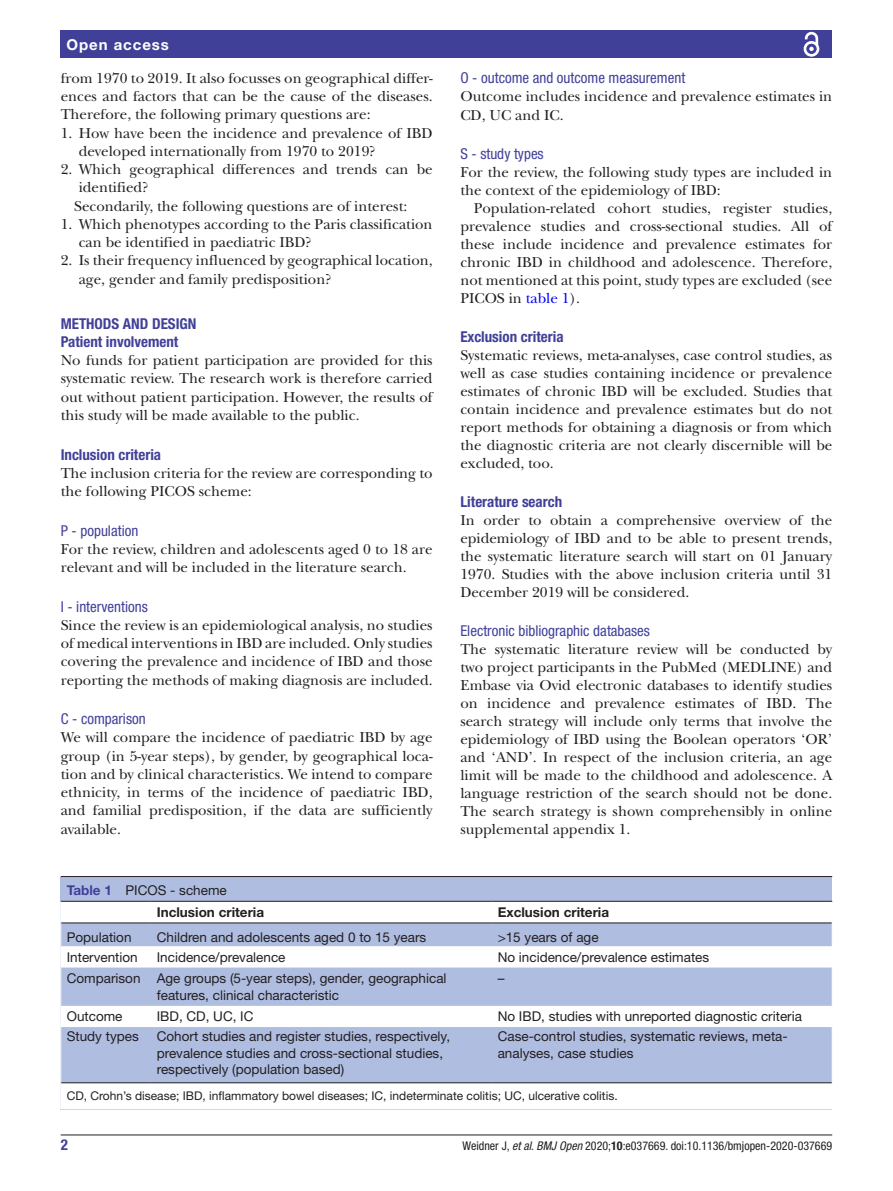
<style>
.page{position:relative;width:893px;height:1191px;background:#fff}
.page>*{position:absolute;margin:0;border:0;box-sizing:border-box;transform-origin:0 0}
.t1{font:15px/18px "New Baskerville";color:#231f20;text-align:justify}
.t2{font:condensed 15px "Helvetica Neue LT Std";color:#414099}
.t3{font:700 condensed 15px/18.3px "Helvetica Neue LT Std";color:#414099}
.t4{font:700 15px "Helvetica Neue LT Std";letter-spacing:.065em;color:#fff}
.t5{font:13.5px/16.2px "Helvetica Neue LT Std";color:#231f20}
.t6{font:700 13.5px/22px "Helvetica Neue LT Std";color:#231f20}
.t7{font:12px "Helvetica Neue LT Std";color:#231f20}
.t8{font:condensed 12px "Helvetica Neue LT Std";color:#231f20}
.s1{color:#414099}
.s2{font-weight:400}
.s3{color:#00f}
.s4{font-style:italic}
.s5{font-weight:700}
</style>
<div class="page">
<hr style="left:61px;top:1134px;width:771px;height:1px;background:#231f20">
<div style="left:61px;top:31px;width:771px;height:27px;background:#414099"></div>
<svg style="left:803px;top:31px;width:17px;height:26px"></svg>
<div style="left:61px;top:877px;width:771px;height:232px;background:#afbde1"></div>
<hr style="left:61px;top:876px;width:771px;height:1px;background:#231f20">
<div style="left:61px;top:902px;width:771px;height:207px;background:#fff"></div>
<svg style="left:61px;top:923px;width:771px;height:159px"></svg>
<hr style="left:61px;top:901px;width:90px;height:1px;background:#231f20">
<hr style="left:61px;top:922px;width:90px;height:1px;background:#231f20">
<hr style="left:151px;top:901px;width:341px;height:1px;background:#231f20">
<hr style="left:151px;top:922px;width:341px;height:1px;background:#231f20">
<hr style="left:492px;top:901px;width:340px;height:1px;background:#231f20">
<hr style="left:492px;top:922px;width:340px;height:1px;background:#231f20">
<hr style="left:151px;top:1082px;width:341px;height:1px;background:#231f20">
<hr style="left:492px;top:1082px;width:340px;height:1px;background:#231f20">
<hr style="left:61px;top:1082px;width:90px;height:1px;background:#231f20">
<svg style="left:60px;top:901px;width:1px;height:66px"></svg>
<svg style="left:60px;top:1005px;width:1px;height:22px"></svg>
<svg style="left:60px;top:1082px;width:1px;height:27px"></svg>
<hr style="left:67px;top:1099px;width:765px;height:2px;background:#fff">
<p class="t4" style="left:66px;top:35px;width:104px">Open access</p>
<p class="t1" style="left:61px;top:69px;width:373px">from 1970 to 2019. It also focusses on geographical differ&shy;ences and factors that can be the cause of the diseases.<br>Therefore, the following primary questions are:</p>
<p class="t1" style="left:79px;top:124px;width:355px;text-indent:-18px">1. How have been the incidence and prevalence of IBD developed internationally from 1970 to 2019?</p>
<p class="t1" style="left:61px;top:160px;width:373px">2. Which geographical differences and trends can be</p>
<p class="t1" style="left:79px;top:179px;width:71px">identified?</p>
<p class="t1" style="left:74px;top:197px;width:335px">Secondarily, the following questions are of interest:</p>
<p class="t1" style="left:79px;top:215px;width:355px;text-indent:-18px">1. Which phenotypes according to the Paris classification can be identified in paediatric IBD?</p>
<p class="t1" style="left:79px;top:251px;width:355px;text-indent:-18px">2. Is their frequency influenced by geographical location, age, gender and family predisposition?</p>
<p class="t3" style="left:61px;top:314px;width:137px">METHODS AND DESIGN<br>Patient involvement</p>
<p class="t1" style="left:61px;top:351px;width:373px">No funds for patient participation are provided for this systematic review. The research work is therefore carried out without patient participation. However, the results of this study will be made available to the public.</p>
<p class="t3" style="left:61px;top:445px;width:102px">Inclusion criteria</p>
<p class="t1" style="left:61px;top:464px;width:373px">The inclusion criteria for the review are corresponding to the following PICOS scheme:</p>
<p class="t2" style="left:61px;top:521px;width:79px">P - population</p>
<p class="t1" style="left:61px;top:540px;width:373px">For the review, children and adolescents aged 0 to 18 are relevant and will be included in the literature search.</p>
<p class="t2" style="left:61px;top:597px;width:89px">I - interventions</p>
<p class="t1" style="left:61px;top:616px;width:373px">Since the review is an epidemiological analysis, no studies of medical interventions in IBD are included. Only studies covering the prevalence and incidence of IBD and those reporting the methods of making diagnosis are included.</p>
<p class="t2" style="left:61px;top:710px;width:86px">C - comparison</p>
<p class="t1" style="left:61px;top:728px;width:373px">We will compare the incidence of paediatric IBD by age group (in 5-year steps), by gender, by geographical loca&shy;tion and by clinical characteristics. We intend to compare ethnicity, in terms of the incidence of paediatric IBD, and familial predisposition, if the data are sufficiently available.</p>
<p class="t6" style="left:157px;top:878px;width:109px;text-indent:-90px"><span class="s1">Table 1</span> <span class="s2">PICOS - scheme<br></span>Inclusion criteria</p>
<p class="t2" style="left:460px;top:69px;width:226px">O - outcome and outcome measurement</p>
<p class="t1" style="left:460px;top:88px;width:373px">Outcome includes incidence and prevalence estimates in<br>CD, UC and IC.</p>
<p class="t2" style="left:460px;top:144px;width:85px">S - study types</p>
<p class="t1" style="left:460px;top:163px;width:373px">For the review, the following study types are included in the context of the epidemiology of IBD:</p>
<p class="t1" style="left:460px;top:199px;width:373px;text-indent:13px">Population-related cohort studies, register studies, prevalence studies and cross-sectional studies. All of these include incidence and prevalence estimates for chronic IBD in childhood and adolescence. Therefore, not mentioned at this point, study types are excluded (see PICOS in <span class="s3">table 1</span>).</p>
<p class="t3" style="left:460px;top:327px;width:105px">Exclusion criteria</p>
<p class="t1" style="left:460px;top:346px;width:373px">Systematic reviews, meta-analyses, case control studies, as well as case studies containing incidence or prevalence estimates of chronic IBD will be excluded. Studies that contain incidence and prevalence estimates but do not report methods for obtaining a diagnosis or from which the diagnostic criteria are not clearly discernible will be excluded, too.</p>
<p class="t3" style="left:460px;top:492px;width:103px">Literature search</p>
<p class="t1" style="left:460px;top:511px;width:373px">In order to obtain a comprehensive overview of the epidemiology of IBD and to be able to present trends, the systematic literature search will start on 01 January 1970. Studies with the above inclusion criteria until 31<br>December 2019 will be considered.</p>
<p class="t2" style="left:460px;top:621px;width:191px">Electronic bibliographic databases</p>
<p class="t1" style="left:460px;top:640px;width:373px">The systematic literature review will be conducted by two project participants in the PubMed (MEDLINE) and Embase via Ovid electronic databases to identify studies on incidence and prevalence estimates of IBD. The search strategy will include only terms that involve the epidemiology of IBD using the Boolean operators ‘OR’ and ‘AND’. In respect of the inclusion criteria, an age limit will be made to the childhood and adolescence. A language restriction of the search should not be done.<br>The search strategy is shown comprehensibly in online supplemental appendix 1.</p>
<p class="t6" style="left:498px;top:900px;width:113px">Exclusion criteria</p>
<p class="t5" style="left:67px;top:928px;width:66px">Population</p>
<p class="t5" style="left:157px;top:928px;width:271px">Children and adolescents aged 0 to 15 years</p>
<p class="t5" style="left:498px;top:928px;width:102px">&gt;15 years of age</p>
<p class="t5" style="left:67px;top:948px;width:73px">Intervention</p>
<p class="t5" style="left:157px;top:948px;width:130px">Incidence/prevalence</p>
<p class="t5" style="left:498px;top:948px;width:213px">No incidence/prevalence estimates</p>
<p class="t5" style="left:157px;top:970px;width:291px;text-indent:-90px">Comparison Age groups (5-year steps), gender, geographical features, clinical characteristic</p>
<p class="t5" style="left:498px;top:970px;width:8px">–</p>
<p class="t5" style="left:67px;top:1008px;width:57px">Outcome</p>
<p class="t5" style="left:157px;top:1008px;width:98px">IBD, CD, UC, IC</p>
<p class="t5" style="left:498px;top:1008px;width:306px">No IBD, studies with unreported diagnostic criteria</p>
<p class="t5" style="left:67px;top:1028px;width:74px">Study types</p>
<p class="t5" style="left:157px;top:1028px;width:295px">Cohort studies and register studies, respectively, prevalence studies and cross-sectional studies, respectively (population based)</p>
<p class="t5" style="left:498px;top:1028px;width:292px">Case-control studies, systematic reviews, meta&shy;analyses, case studies</p>
<p class="t7" style="left:67px;top:1089px;width:552px">CD, Crohn’s disease; IBD, inflammatory bowel diseases; IC, indeterminate colitis; UC, ulcerative colitis.</p>
<p class="t3" style="left:61px;top:1134px;width:9px">2</p>
<p class="t8" style="left:463px;top:1138px;width:371px">Weidner J, <span class="s4">et al</span>. <span class="s4">BMJ Open</span> 2020;<span class="s5">10</span>:e037669. doi:10.1136/bmjopen-2020-037669</p>
</div>
